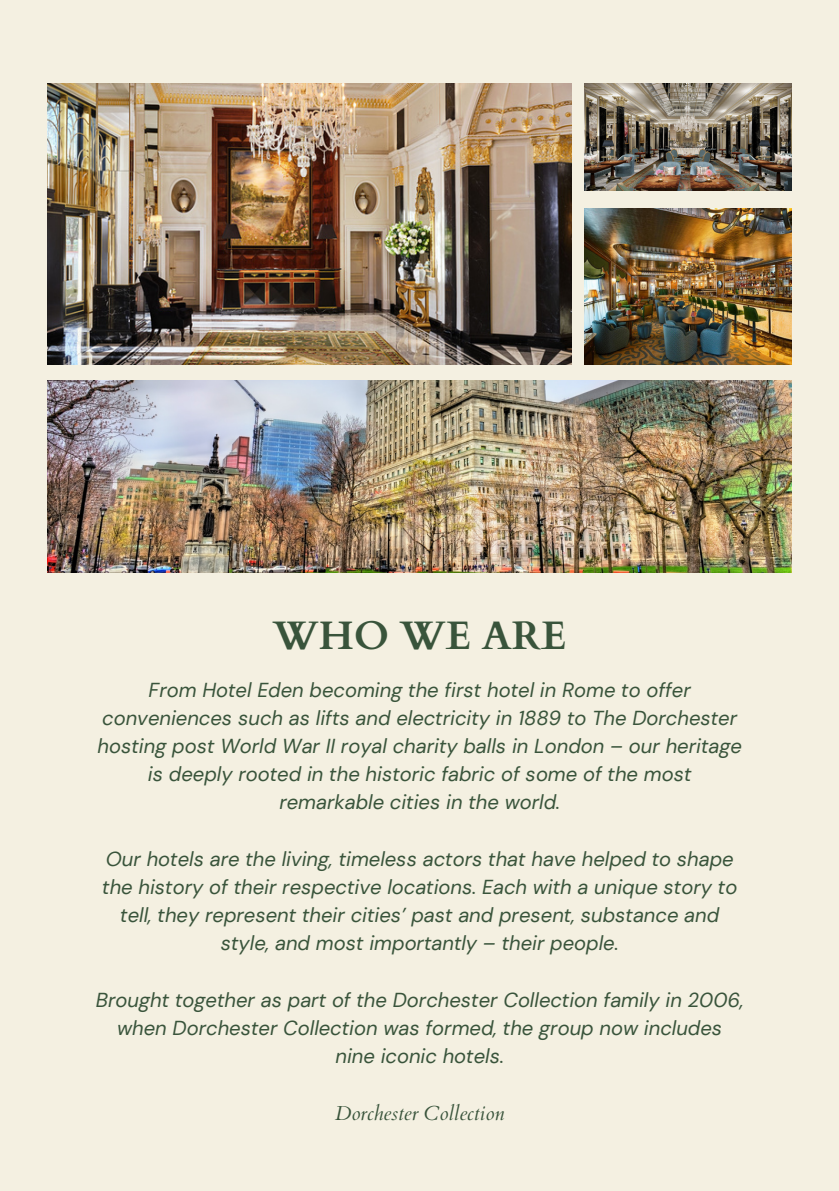
<style>
.page{position:relative;width:839px;height:1191px;background:#fff}
.page>*{position:absolute;margin:0;border:0;box-sizing:border-box;transform-origin:0 0}
.t1{font:700 39.8px "Cardo";color:#39543b}
.t2{font:italic 20.2px/28.2px "DM Sans";color:#39543b;text-align:center}
.t3{font:italic 20.2px "Cardo";color:#39543b}
</style>
<div class="page">
<div style="left:0;top:0;width:838px;height:1191px;background:#f4f0e1"></div>
<img style="left:47px;top:84px;width:524px;height:280px">
<img style="left:584px;top:208px;width:207px;height:156px">
<img style="left:584px;top:84px;width:207px;height:106px">
<img style="left:47px;top:381px;width:744px;height:192px">
<p class="t1" style="left:273px;top:609px;width:295px">WHO WE ARE</p>
<p class="t2" style="left:97px;top:676px;width:646px">From Hotel Eden becoming the first hotel in Rome to offer conveniences such as lifts and electricity in 1889 to The Dorchester hosting post World War II royal charity balls in London – our heritage is deeply rooted in the historic fabric of some of the most remarkable cities in the world.</p>
<p class="t2" style="left:102px;top:845px;width:636px">Our hotels are the living, timeless actors that have helped to shape the history of their respective locations. Each with a unique story to tell, they represent their cities’ past and present, substance and style, and most importantly – their people.</p>
<p class="t2" style="left:96px;top:986px;width:649px">Brought together as part of the Dorchester Collection family in 2006, when Dorchester Collection was formed, the group now includes nine iconic hotels.</p>
<p class="t3" style="left:335px;top:1100px;width:171px">Dorchester Collection</p>
</div>
